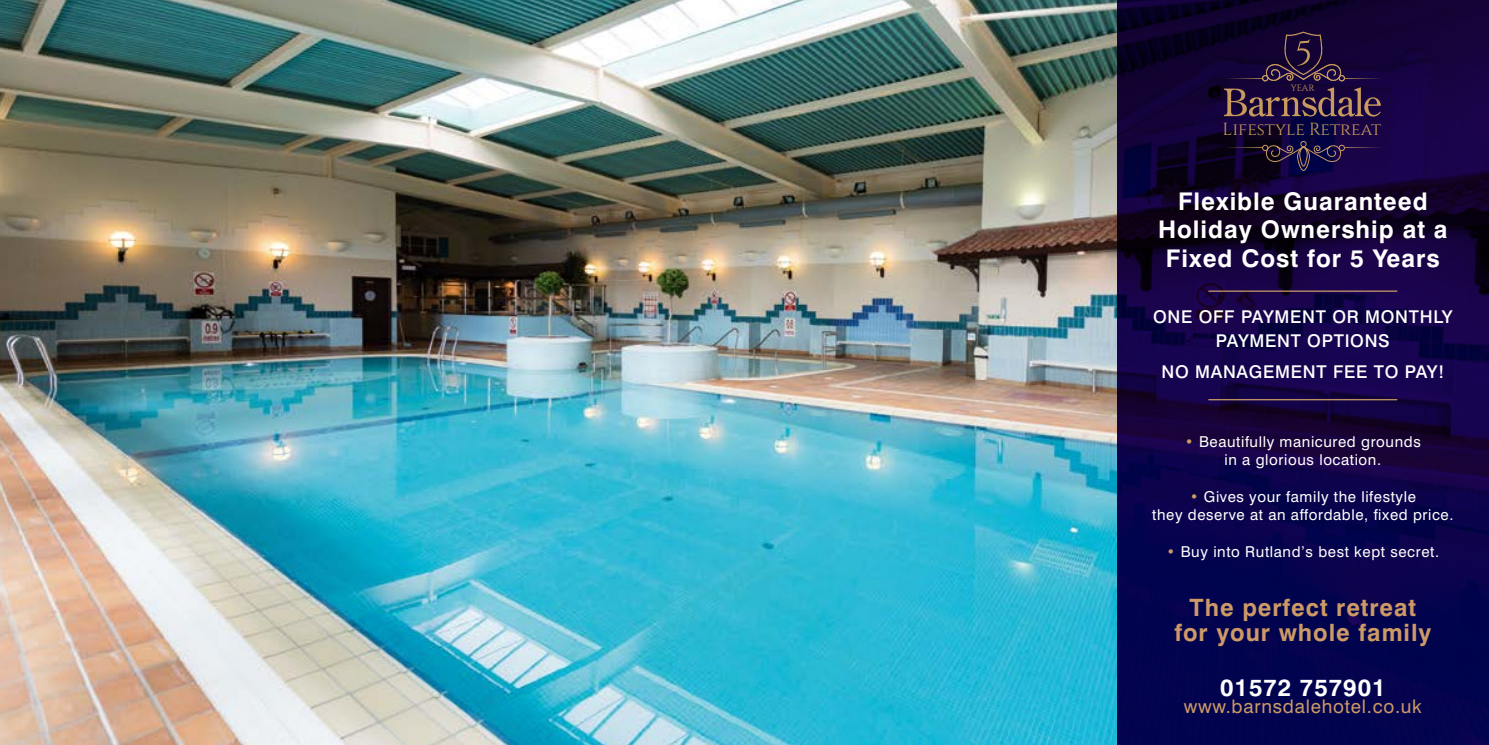
<style>
.page{position:relative;width:1489px;height:745px;background:#fff}
.page>*{position:absolute;margin:0;border:0;box-sizing:border-box;transform-origin:0 0}
.t1{font:700 24.38px/28.4px "Swiss 721 BT";letter-spacing:.04em;color:#fff;text-align:center}
.t2{font:700 23.88px/24.8px "Swiss 721 BT";letter-spacing:.04em;color:#cd9a66;text-align:center}
.t3{font:700 23.75px "Swiss 721 BT";letter-spacing:.04em;color:#fff}
.t4{font:18.75px "Swiss 721 BT";letter-spacing:.04em;color:#cd9a66}
.t5{font:500 17.62px/23.5px "Swiss 721 BT";letter-spacing:.04em;color:#fff;text-align:center}
.t6{font:17.5px "Cinzel";color:#c99a5e}
.t7{font:15px/18.2px "Swiss 721 BT";letter-spacing:.04em;color:#fff;text-align:center}
.t8{font:9.12px "Cinzel Decorative";color:#c99a5e}
.s1{color:#cd9a66}
</style>
<div class="page">
<img style="left:0;top:0;width:1116px;height:744px">
<svg style="left:1116px;top:0;width:372px;height:744px;background:#0e0443"></svg>
<svg style="left:1223px;top:32px;width:159px;height:84px;background:#2c173c"></svg>
<svg style="left:1224px;top:141px;width:158px;height:30px;background:#1c0f39"></svg>
<hr style="left:1208px;top:290px;width:188px;height:1px;background:#cd9a66">
<hr style="left:1208px;top:399px;width:188px;height:1px;background:#cd9a66">
<p class="t8" style="left:1290px;top:83px;width:25px">YEAR</p>
<p class="t6" style="left:1222px;top:119px;width:160px">Lifestyle Retreat</p>
<h1 class="t1" style="left:1157px;top:187px;width:291px">Flexible Guaranteed<br>Holiday Ownership at a<br>Fixed Cost for 5 Years</h1>
<p class="t5" style="left:1153px;top:305px;width:301px">ONE OFF PAYMENT OR MONTHLY<br>PAYMENT OPTIONS</p>
<p class="t5" style="left:1161px;top:359px;width:284px">NO MANAGEMENT FEE TO PAY!</p>
<p class="t7" style="left:1184px;top:432px;width:237px"><span class="s1">•</span> Beautifully manicured grounds in a glorious location.</p>
<p class="t7" style="left:1152px;top:487px;width:303px"><span class="s1">•</span> Gives your family the lifestyle<br>they deserve at an affordable, fixed price.</p>
<p class="t7" style="left:1166px;top:541px;width:274px"><span class="s1">•</span> Buy into Rutland’s best kept secret.</p>
<h2 class="t2" style="left:1174px;top:594px;width:258px">The perfect retreat for your whole family</h2>
<h3 class="t3" style="left:1220px;top:672px;width:167px">01572 757901</h3>
<p class="t4" style="left:1183px;top:694px;width:240px">www.barnsdalehotel.co.uk</p>
</div>
